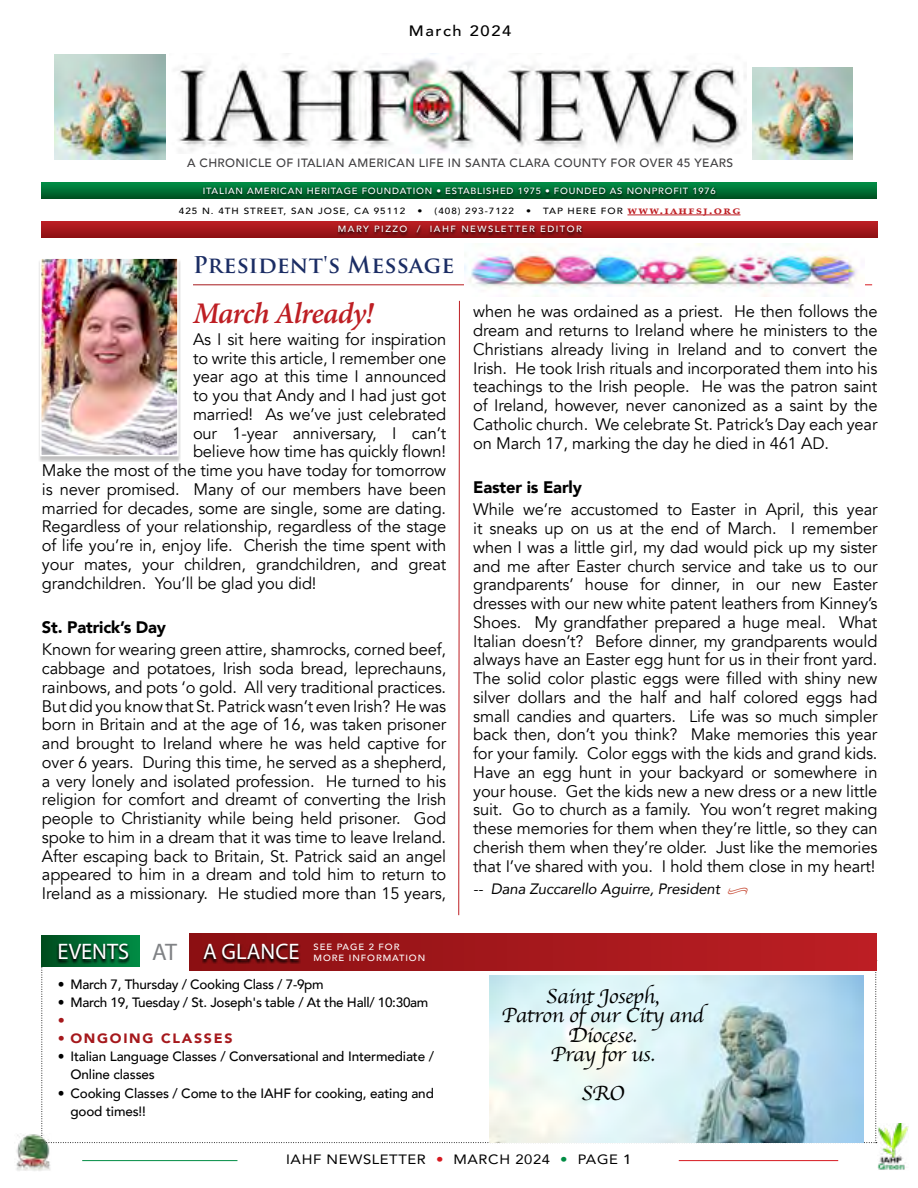
<style>
.page{position:relative;width:918px;height:1188px;background:#fff}
.page>*{position:absolute;margin:0;border:0;box-sizing:border-box;transform-origin:0 0}
.t1{font:italic 600 30px "Minion Pro";letter-spacing:-.03em;color:#be1f24}
.t2{font:700 22.5px "Trajan Pro";letter-spacing:.01em;color:#1b2d64}
.t3{font:22.5px "Myriad Pro";color:#fff}
.t4{font:21.15px/19.5px "Apple Chancery";letter-spacing:-.02em;color:#000;text-align:center;scale:1.04 1}
.t5{font:16.65px/18.8px "Avenir";letter-spacing:-.01em;color:#000;text-align:justify}
.t6{font:900 16.65px "Avenir";letter-spacing:-.01em;color:#000}
.t7{font:italic 15px "Avenir";letter-spacing:-.01em;color:#000}
.t8{font:500 15px "Avenir";letter-spacing:.1em;color:#000;scale:1.1 1}
.t9{font:500 13.5px/18px "Avenir";letter-spacing:-.01em;color:#000}
.t10{font:13.5px "Avenir";letter-spacing:.04em;color:#000;scale:1.1 1}
.t11{font:900 13.5px "Avenir";letter-spacing:.12em;color:#a5181c;scale:1.05 1}
.t12{font:500 12px "Avenir";letter-spacing:.03em;color:#414042}
.t13{font:700 12px "Palatino Linotype";letter-spacing:.1em;color:#be1f24;scale:1.1 1}
.t14{font:500 9px "Avenir";letter-spacing:.08em;color:#fff;scale:1.05 1}
.t15{font:500 9px "Avenir";letter-spacing:.1em;color:#000;scale:1.1 1}
.t16{font:500 9px "Avenir";letter-spacing:.15em;color:#fff;scale:1.05 1}
.t17{font:500 9px/10.5px "Avenir";letter-spacing:.1em;color:#fff;scale:1.05 1}
.s1{font-family:"Avenir";font-weight:500;font-size:9px;color:#000}
.s2{font-size:24px;color:#808285}
.s3{font-family:"Minion Pro";font-size:13.5px;color:#c9523d}
.s4{color:#d71920}
.s5{color:#008c44}
.s6{font-weight:500}
</style>
<div class="page">
<svg style="left:41px;top:960px;width:836px;height:183px"></svg>
<img style="left:178px;top:58px;width:568px;height:96px">
<div style="left:39px;top:260px;width:142px;height:202px;background:#000;opacity:.25"></div>
<img style="left:43px;top:260px;width:133px;height:193px">
<div style="left:40px;top:257px;width:139px;height:199px;border:2px solid #fff"></div>
<hr style="left:627px;top:215px;width:113px;height:1px;background:#be1f24">
<svg style="left:42px;top:183px;width:835px;height:16px;background:#007134"></svg>
<div style="left:201px;top:186px;width:516px;height:12px;background:#000;opacity:.75"></div>
<svg style="left:42px;top:221px;width:835px;height:16px;background:#a7181c"></svg>
<div style="left:337px;top:225px;width:246px;height:12px;background:#000;opacity:.75"></div>
<svg style="left:458px;top:300px;width:2px;height:616px"></svg>
<div style="left:189px;top:933px;width:687px;height:38px;background:linear-gradient(to right,#8b1013,#bd1f25)"></div>
<div style="left:42px;top:935px;width:98px;height:32px;background:linear-gradient(to right,#004b1e,#008b45)"></div>
<svg style="left:202px;top:944px;width:99px;height:19px;background:#630b0d"></svg>
<svg style="left:57px;top:944px;width:73px;height:19px"></svg>
<div style="left:140px;top:934px;width:49px;height:34px;background:#fff"></div>
<img style="left:464px;top:243px;width:393px;height:54px">
<img style="left:490px;top:976px;width:374px;height:167px">
<img style="left:753px;top:68px;width:99px;height:91px">
<img style="left:54px;top:54px;width:111px;height:105px">
<img style="left:877px;top:1124px;width:32px;height:46px">
<hr style="left:82px;top:1160px;width:155px;height:1px;background:#008c44">
<hr style="left:679px;top:1160px;width:159px;height:1px;background:#d71920">
<img style="left:16px;top:1134px;width:35px;height:37px">
<p class="t8" style="left:409px;top:18px;width:95px">March 2024</p>
<p class="t12" style="left:187px;top:152px;width:548px">A CHRONICLE OF ITALIAN AMERICAN LIFE IN SANTA CLARA COUNTY FOR OVER 45 YEARS</p>
<p class="t15" style="left:179px;top:203px;width:207px">425 N. 4TH STREET, SAN JOSE, CA 95112</p>
<p class="t15" style="left:417px;top:203px;width:89px">• (408) 293-7122</p>
<p class="t13" style="left:526px;top:201px;width:196px"><span class="s1">• TAP HERE FOR</span> www.iahfsj.org</p>
<p class="t14" style="left:203px;top:183px;width:490px">ITALIAN AMERICAN HERITAGE FOUNDATION • ESTABLISHED 1975 • FOUNDED AS NONPROFIT 1976</p>
<p class="t16" style="left:338px;top:221px;width:234px">MARY PIZZO / IAHF NEWSLETTER EDITOR</p>
<h2 class="t2" style="left:193px;top:251px;width:263px">President's Message</h2>
<h1 class="t1" style="left:193px;top:292px;width:182px">March Already!</h1>
<p class="t5" style="left:193px;top:330px;width:255px">As I sit here waiting for inspiration</p>
<p class="t5" style="left:193px;top:349px;width:255px">to write this article, I remember one</p>
<p class="t5" style="left:193px;top:368px;width:255px">year ago at this time I announced</p>
<p class="t5" style="left:193px;top:386px;width:255px">to you that Andy and I had just got</p>
<p class="t5" style="left:193px;top:405px;width:255px">married! As we’ve just celebrated</p>
<p class="t5" style="left:193px;top:424px;width:255px">our 1-year anniversary, I can’t</p>
<p class="t5" style="left:193px;top:443px;width:255px">believe how time has quickly flown!</p>
<p class="t5" style="left:42px;top:461px;width:406px">Make the most of the time you have today for tomorrow</p>
<p class="t5" style="left:42px;top:480px;width:406px">is never promised. Many of our members have been</p>
<p class="t5" style="left:42px;top:499px;width:406px">married for decades, some are single, some are dating.</p>
<p class="t5" style="left:42px;top:518px;width:406px">Regardless of your relationship, regardless of the stage</p>
<p class="t5" style="left:42px;top:536px;width:406px">of life you’re in, enjoy life. Cherish the time spent with</p>
<p class="t5" style="left:42px;top:555px;width:406px">your mates, your children, grandchildren, and great</p>
<p class="t5" style="left:42px;top:574px;width:276px">grandchildren. You’ll be glad you did!</p>
<p class="t6" style="left:42px;top:613px;width:126px">St. Patrick’s Day</p>
<p class="t5" style="left:42px;top:641px;width:406px">Known for wearing green attire, shamrocks, corned beef, cabbage and potatoes, Irish soda bread, leprechauns, rainbows, and pots ‘o gold. All very traditional practices.<br>But did you know that St. Patrick wasn’t even Irish? He was born in Britain and at the age of 16, was taken prisoner and brought to Ireland where he was held captive for over 6 years. During this time, he served as a shepherd, a very lonely and isolated profession. He turned to his religion for comfort and dreamt of converting the Irish people to Christianity while being held prisoner. God spoke to him in a dream that it was time to leave Ireland.<br>After escaping back to Britain, St. Patrick said an angel appeared to him in a dream and told him to return to Ireland as a missionary. He studied more than 15 years,</p>
<h2 class="t3" style="left:57px;top:938px;width:244px">EVENTS <span class="s2">AT</span> A GLANCE</h2>
<p class="t17" style="left:314px;top:941px;width:108px">SEE PAGE 2 FOR<br>MORE INFORMATION</p>
<p class="t9" style="left:58px;top:975px;width:267px">• March 7, Thursday / Cooking Class / 7-9pm</p>
<p class="t9" style="left:58px;top:993px;width:372px">• March 19, Tuesday / St. Joseph's table / At the Hall/ 10:30am</p>
<p class="t11" style="left:58px;top:1009px;width:8px">•</p>
<p class="t11" style="left:58px;top:1027px;width:168px">• ONGOING CLASSES</p>
<p class="t9" style="left:70px;top:1047px;width:365px;text-indent:-13px">• Italian Language Classes / Conversational and Intermediate /<br>Online classes</p>
<p class="t9" style="left:70px;top:1084px;width:365px;text-indent:-13px">• Cooking Classes / Come to the IAHF for cooking, eating and good times!!</p>
<p class="t5" style="left:473px;top:303px;width:406px">when he was ordained as a priest. He then follows the dream and returns to Ireland where he ministers to the Christians already living in Ireland and to convert the Irish. He took Irish rituals and incorporated them into his teachings to the Irish people. He was the patron saint of Ireland, however, never canonized as a saint by the Catholic church. We celebrate St. Patrick’s Day each year on March 17, marking the day he died in 461 AD.</p>
<p class="t6" style="left:473px;top:473px;width:110px">Easter is Early</p>
<p class="t5" style="left:473px;top:501px;width:406px">While we’re accustomed to Easter in April, this year it sneaks up on us at the end of March. I remember when I was a little girl, my dad would pick up my sister and me after Easter church service and take us to our grandparents’ house for dinner, in our new Easter dresses with our new white patent leathers from Kinney’s Shoes. My grandfather prepared a huge meal. What Italian doesn’t? Before dinner, my grandparents would always have an Easter egg hunt for us in their front yard.<br>The solid color plastic eggs were filled with shiny new silver dollars and the half and half colored eggs had small candies and quarters. Life was so much simpler back then, don’t you think? Make memories this year for your family. Color eggs with the kids and grand kids.<br>Have an egg hunt in your backyard or somewhere in your house. Get the kids new a new dress or a new little suit. Go to church as a family. You won’t regret making these memories for them when they’re little, so they can cherish them when they’re older. Just like the memories that I’ve shared with you. I hold them close in my heart!</p>
<p class="t7" style="left:473px;top:880px;width:277px">-- Dana Zuccarello Aguirre, President <span class="s3">•</span></p>
<p class="t4" style="left:502px;top:986px;width:196px">Saint Joseph,<br>Patron of our City and<br>Diocese.<br>Pray for us.</p>
<p class="t4" style="left:581px;top:1084px;width:43px">SRO</p>
<p class="t10" style="left:286px;top:1149px;width:315px">IAHF NEWSLETTER <span class="s4">•</span> MARCH 2024 <span class="s5">•</span> PAGE <span class="s6">1</span></p>
</div>
